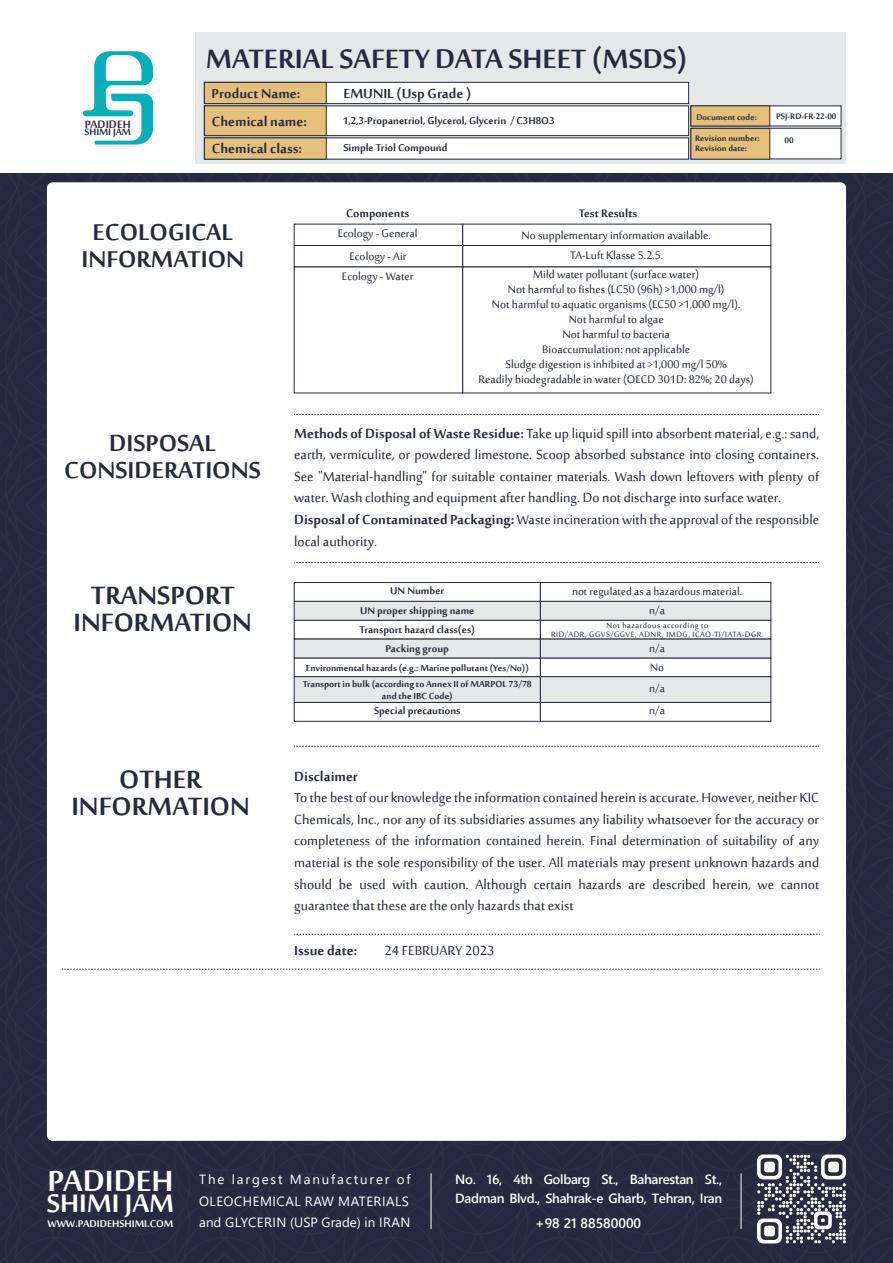
<style>
.page{position:relative;width:893px;height:1263px;background:#fff}
.page>*{position:absolute;margin:0;border:0;box-sizing:border-box;transform-origin:0 0}
.t1{font:700 40.35px "Sakkal Majalla";color:#fff}
.t2{font:700 36.6px "Sakkal Majalla";color:#262a40}
.t3{font:700 34.8px "Sakkal Majalla";color:#fff}
.t4{font:700 34.5px/27px "Sakkal Majalla";color:#262a40;text-align:center}
.t5{font:700 31.5px/27px "Sakkal Majalla";color:#262a40;text-align:center}
.t6{font:18px/21.6px "Sakkal Majalla";color:#262a40}
.t7{font:700 18px "Sakkal Majalla";color:#262a40}
.t8{font:15px/15px "Sakkal Majalla";color:#262a40;text-align:center}
.t9{font:700 15px "Sakkal Majalla";color:#262a40}
.t10{font:14.7px/19px "Sakkal Majalla";color:#262a40}
.t11{font:700 14.7px "Sakkal Majalla";color:#262a40}
.t12{font:600 13.65px "Segoe WP";color:#fff}
.t13{font:700 13.5px/19px "Sakkal Majalla";color:#262a40;text-align:center}
.t14{font:600 13.35px/19px "Segoe WP";letter-spacing:-.025em;color:#fff}
.t15{font:13.35px/21.6px "Segoe UI";letter-spacing:.04em;color:#fff}
.t16{font:13.35px "Segoe UI";color:#fff}
.t17{font:700 13.35px "Sakkal Majalla";color:#fff}
.t18{font:700 12.75px "Sakkal Majalla";color:#262a40}
.t19{font:700 12px/16.5px "Sakkal Majalla";color:#262a40}
.t20{font:700 10.95px/21.3px "Sakkal Majalla";color:#262a40}
.t21{font:10.5px/9px "Sakkal Majalla";letter-spacing:.05em;color:#262a40;text-align:center}
.s1{font-weight:700}
</style>
<div class="page">
<div style="left:196px;top:32px;width:650px;height:131px;background:#e6e7e8"></div>
<div style="left:0;top:173px;width:893px;height:1090px;background:#262a40"></div>
<div style="left:47px;top:182px;width:799px;height:959px;background:#fff;border-radius:6px"></div>
<svg style="left:83px;top:51px;width:70px;height:94px"></svg>
<div style="left:204px;top:82px;width:485px;height:22px;background:#fff;border:1px solid #262a40"></div>
<div style="left:204px;top:82px;width:122px;height:22px;background:#e5c07b;border:1px solid #262a40"></div>
<div style="left:204px;top:138px;width:485px;height:21px;background:#fff"></div>
<div style="left:204px;top:138px;width:122px;height:21px;background:#e5c07b"></div>
<div style="left:204px;top:106px;width:485px;height:30px;background:#fff;border:1px solid #262a40"></div>
<div style="left:204px;top:106px;width:122px;height:30px;background:#e5c07b;border:1px solid #262a40"></div>
<div style="left:691px;top:106px;width:150px;height:20px;background:#fff"></div>
<div style="left:691px;top:106px;width:79px;height:20px;background:#e5c07b"></div>
<div style="left:691px;top:128px;width:150px;height:31px;background:#fff;border:1px solid #262a40"></div>
<div style="left:691px;top:128px;width:79px;height:31px;background:#e5c07b;border:1px solid #262a40"></div>
<svg style="left:757px;top:1154px;width:89px;height:89px"></svg>
<svg style="left:294px;top:562px;width:525px;height:1px"></svg>
<svg style="left:294px;top:746px;width:525px;height:1px"></svg>
<svg style="left:294px;top:414px;width:525px;height:1px"></svg>
<div style="left:294px;top:582px;width:247px;height:20px;background:#fff;border:1px solid #262a40"></div>
<div style="left:540px;top:582px;width:231px;height:20px;background:#fff;border:1px solid #262a40"></div>
<div style="left:294px;top:620px;width:247px;height:19px;background:#fff;border:1px solid #262a40"></div>
<div style="left:540px;top:620px;width:231px;height:19px;background:#fff;border:1px solid #262a40"></div>
<div style="left:294px;top:601px;width:247px;height:19px;background:#e6e7e8;border:1px solid #262a40"></div>
<div style="left:540px;top:601px;width:231px;height:19px;background:#e6e7e8;border:1px solid #262a40"></div>
<div style="left:294px;top:676px;width:247px;height:27px;background:#e6e7e8;border:1px solid #262a40"></div>
<div style="left:540px;top:676px;width:231px;height:27px;background:#e6e7e8;border:1px solid #262a40"></div>
<div style="left:294px;top:639px;width:247px;height:19px;background:#e6e7e8"></div>
<div style="left:540px;top:639px;width:231px;height:19px;background:#e6e7e8"></div>
<div style="left:462px;top:245px;width:309px;height:22px;background:#fff;border:1px solid #262a40"></div>
<div style="left:294px;top:245px;width:169px;height:22px;background:#fff;border:1px solid #262a40"></div>
<svg style="left:294px;top:934px;width:526px;height:1px"></svg>
<svg style="left:62px;top:969px;width:758px;height:1px"></svg>
<h2 class="t2" style="left:206px;top:38px;width:483px">MATERIAL SAFETY DATA SHEET (MSDS)</h2>
<p class="t11" style="left:85px;top:116px;width:47px">PADIDEH</p>
<p class="t18" style="left:85px;top:125px;width:48px">SHIMI JAM</p>
<p class="t7" style="left:212px;top:84px;width:90px">Product Name:</p>
<p class="t7" style="left:343px;top:84px;width:129px">EMUNIL (Usp Grade )</p>
<p class="t7" style="left:212px;top:111px;width:96px">Chemical name:</p>
<p class="t20" style="left:695px;top:107px;width:66px">Document code:<br>Revision number:</p>
<p class="t20" style="left:695px;top:138px;width:53px">Revision date:</p>
<p class="t13" style="left:343px;top:112px;width:213px">1,2,3-Propanetriol, Glycerol, Glycerin / C3H8O3</p>
<p class="t7" style="left:212px;top:138px;width:92px">Chemical class:</p>
<p class="t13" style="left:343px;top:139px;width:106px">Simple Triol Compound</p>
<p class="t20" style="left:776px;top:106px;width:62px">PSJ-RD-FR-22-00</p>
<p class="t20" style="left:785px;top:130px;width:11px">00</p>
<p class="t9" style="left:346px;top:205px;width:65px">Components</p>
<p class="t9" style="left:579px;top:205px;width:60px">Test Results</p>
<p class="t8" style="left:522px;top:229px;width:191px">No supplementary information available.</p>
<p class="t8" style="left:349px;top:250px;width:59px">Ecology - Air</p>
<p class="t8" style="left:570px;top:249px;width:95px">TA-Luft Klasse 5.2.5.</p>
<p class="t8" style="left:342px;top:270px;width:73px">Ecology - Water</p>
<p class="t8" style="left:478px;top:268px;width:277px">Mild water pollutant (surface water)<br>Not harmful to fishes (LC50 (96h) &gt;1,000 mg/l)<br>Not harmful to aquatic organisms (EC50 &gt;1,000 mg/l).<br>Not harmful to algae<br>Not harmful to bacteria<br>Bioaccumulation: not applicable<br>Sludge digestion is inhibited at &gt;1,000 mg/l 50%<br>Readily biodegradable in water (OECD 301D: 82%; 20 days)</p>
<h3 class="t5" style="left:81px;top:221px;width:164px">ECOLOGICAL<br>INFORMATION</h3>
<p class="t8" style="left:338px;top:227px;width:81px">Ecology - General</p>
<h3 class="t5" style="left:64px;top:432px;width:198px">DISPOSAL<br>CONSIDERATIONS</h3>
<h3 class="t4" style="left:74px;top:584px;width:180px">TRANSPORT<br>INFORMATION</h3>
<h3 class="t4" style="left:71px;top:768px;width:180px">OTHER<br>INFORMATION</h3>
<p class="t6" style="left:294px;top:424px;width:526px"><span class="s1">Methods of Disposal of Waste Residue:</span> Take up liquid spill into absorbent material, e.g.: sand, earth, vermiculite, or powdered limestone. Scoop absorbed substance into closing containers.<br>See "Material-handling" for suitable container materials. Wash down leftovers with plenty of water. Wash clothing and equipment after handling. Do not discharge into surface water.<br><span class="s1">Disposal of Contaminated Packaging:</span> Waste incineration with the approval of the responsible local authority.</p>
<p class="t13" style="left:359px;top:582px;width:117px">UN Number<br>UN proper shipping name<br>Transport hazard class(es)<br>Packing group</p>
<p class="t19" style="left:303px;top:660px;width:231px">Environmental hazards (e.g.: Marine pollutant (Yes/No))<br>Transport in bulk (according to Annex II of MARPOL 73/78</p>
<p class="t19" style="left:382px;top:689px;width:72px">and the IBC Code)</p>
<p class="t13" style="left:374px;top:702px;width:88px">Special precautions</p>
<p class="t10" style="left:572px;top:582px;width:172px;text-align:center">not regulated as a hazardous material. n/a</p>
<p class="t10" style="left:649px;top:640px;width:17px">n/a<br>No</p>
<p class="t10" style="left:649px;top:678px;width:17px;line-height:22.5px">n/a n/a</p>
<p class="t21" style="left:551px;top:621px;width:214px">Not hazardous according to<br>RID/ADR, GGVS/GGVE, ADNR, IMDG, ICAO-TI/IATA-DGR.</p>
<p class="t7" style="left:294px;top:766px;width:65px">Disclaimer</p>
<p class="t6" style="left:294px;top:788px;width:526px;text-align:justify">To the best of our knowledge the information contained herein is accurate. However, neither KIC Chemicals, Inc., nor any of its subsidiaries assumes any liability whatsoever for the accuracy or completeness of the information contained herein. Final determination of suitability of any material is the sole responsibility of the user. All materials may present unknown hazards and should be used with caution. Although certain hazards are described herein, we cannot guarantee that these are the only hazards that exist</p>
<p class="t7" style="left:294px;top:941px;width:64px">Issue date:</p>
<p class="t6" style="left:384px;top:941px;width:111px">24 FEBRUARY 2023</p>
<h1 class="t1" style="left:48px;top:1158px;width:128px">PADIDEH</h1>
<h3 class="t3" style="left:47px;top:1183px;width:129px">SHIMI JAM</h3>
<p class="t15" style="left:199px;top:1167px;width:213px">The largest Manufacturer of<br>OLEOCHEMICAL RAW MATERIALS</p>
<p class="t17" style="left:47px;top:1216px;width:128px">WWW.PADIDEHSHIMI.COM</p>
<p class="t16" style="left:199px;top:1210px;width:213px">and GLYCERIN (USP Grade) in IRAN</p>
<p class="t14" style="left:455px;top:1169px;width:269px">No. 16, 4th Golbarg St., Baharestan St.,<br>Dadman Blvd., Shahrak-e Gharb, Tehran, Iran</p>
<p class="t12" style="left:535px;top:1214px;width:107px">+98 21 88580000</p>
</div>
